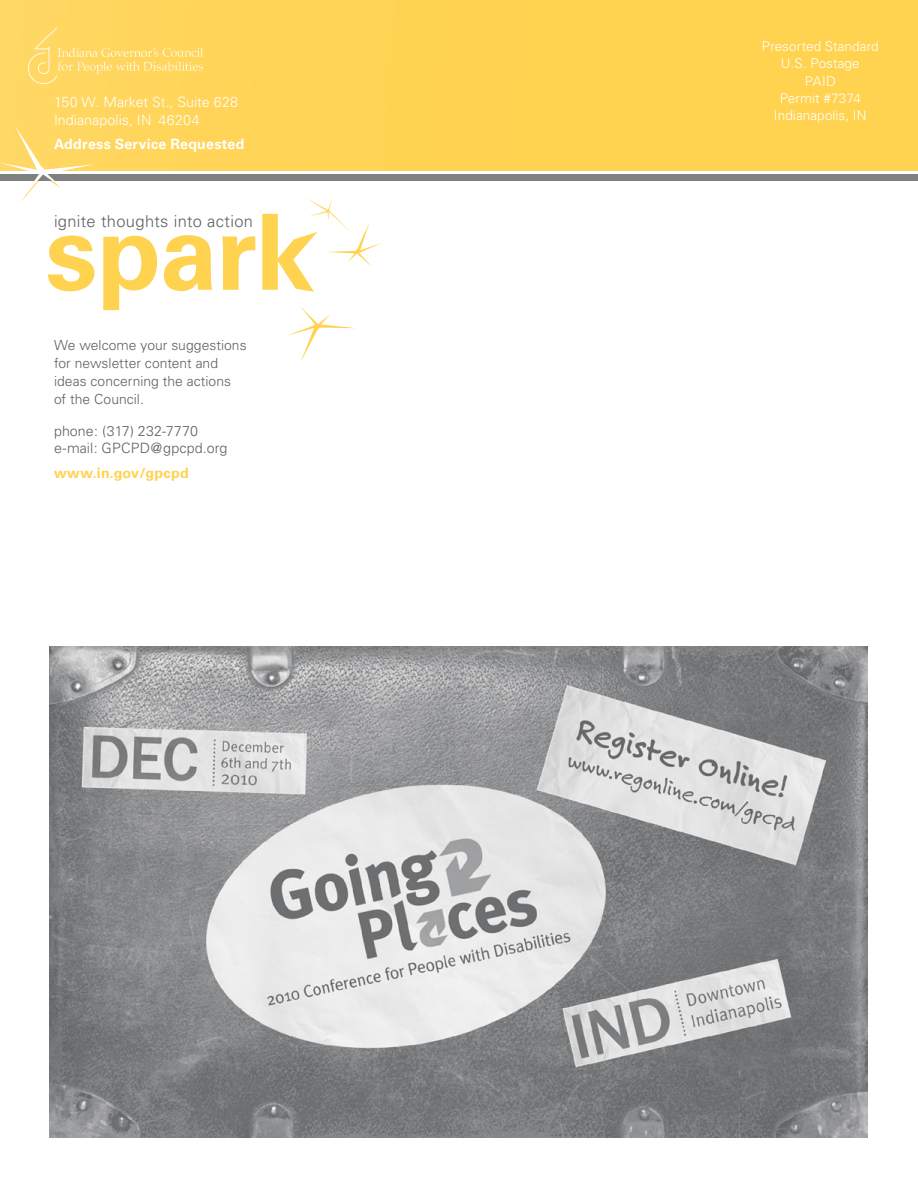
<style>
.page{position:relative;width:918px;height:1188px;background:#fff}
.page>*{position:absolute;margin:0;border:0;box-sizing:border-box;transform-origin:0 0}
.t1{font:300 16.5px "Univers";letter-spacing:.02em;color:#5f6062}
.t2{font:300 14.25px/18px "Univers";letter-spacing:.005em;color:#fff}
.t3{font:300 14.25px/18px "Univers";letter-spacing:.01em;color:#5f6062}
.t4{font:700 14.25px "Univers";letter-spacing:.02em;color:#fff}
.t5{font:700 14.25px "Univers";letter-spacing:.02em;color:#ffd24f}
.t6{font:300 13.8px/18px "Univers";letter-spacing:.005em;color:#5f6062}
.t7{font:300 13.5px/17.2px "Univers";letter-spacing:.005em;color:#fff;text-align:center}
</style>
<div class="page">
<div style="left:0;top:0;width:918px;height:171px;background:linear-gradient(to right,#ffd65e,#ffd14a)"></div>
<svg style="left:28px;top:27px;width:175px;height:57px;background:#ffd867"></svg>
<div style="left:0;top:174px;width:918px;height:7px;background:#7f8081"></div>
<svg style="left:0;top:125px;width:382px;height:237px"></svg>
<img style="left:50px;top:646px;width:817px;height:491px">
<p class="t2" style="left:54px;top:93px;width:186px">150 W. Market St., Suite 628<br>Indianapolis, IN 46204</p>
<p class="t4" style="left:54px;top:136px;width:192px">Address Service Requested</p>
<p class="t1" style="left:54px;top:211px;width:201px">ignite thoughts into action</p>
<p class="t6" style="left:54px;top:336px;width:194px">We welcome your suggestions for newsletter content and ideas concerning the actions of the Council.</p>
<p class="t3" style="left:54px;top:421px;width:175px">phone: (317) 232-7770 e-mail: GPCPD@gpcpd.org</p>
<p class="t5" style="left:54px;top:465px;width:136px">www.in.gov/gpcpd</p>
<p class="t7" style="left:762px;top:38px;width:118px">Presorted Standard<br>U .S. Postage<br>PAID<br>Permit #7374<br>Indianapolis, IN</p>
</div>
